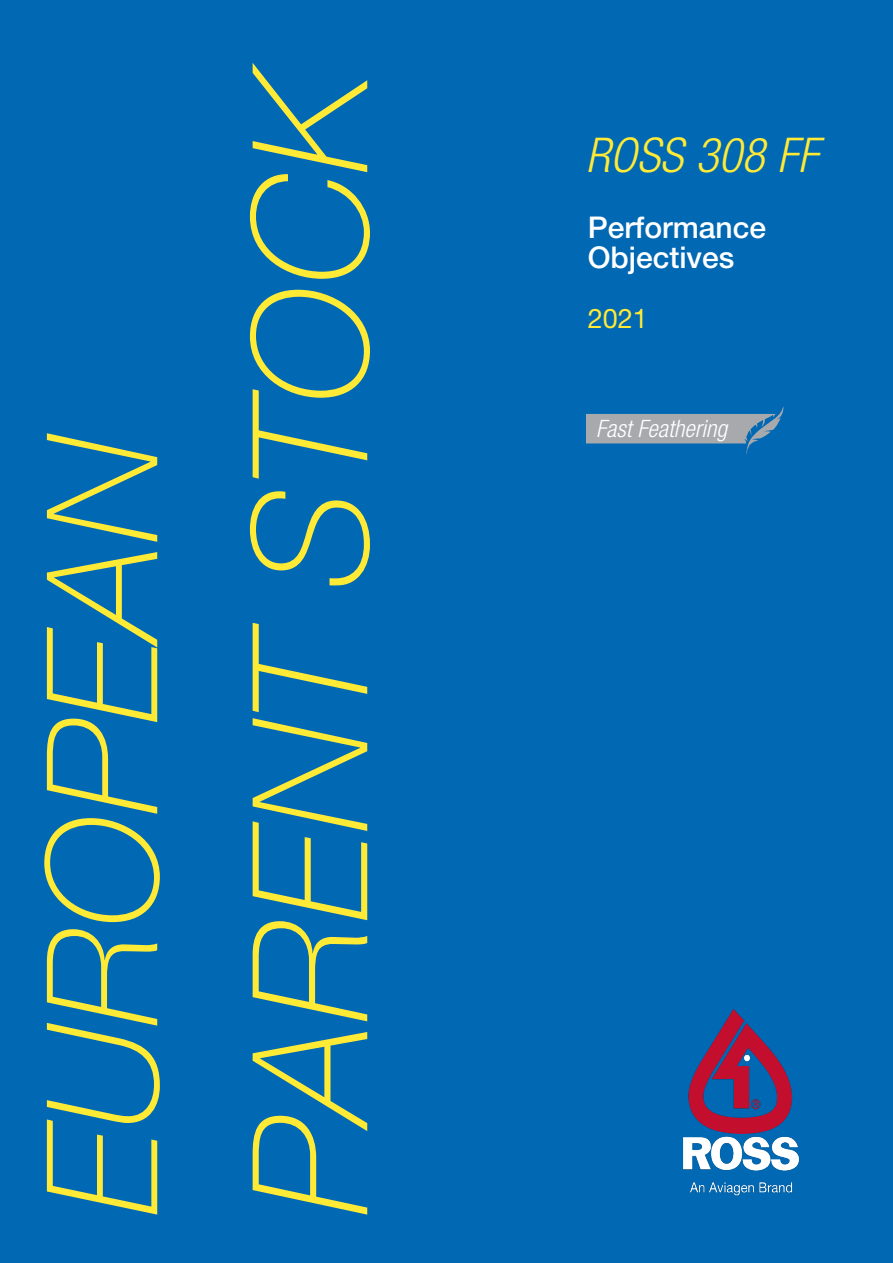
<style>
.page{position:relative;width:893px;height:1263px;background:#0168b3}
.page>*{position:absolute;margin:0;border:0;box-sizing:border-box;transform-origin:0 0}
.t1{font:italic 100 160.5px "Helvetica Neue";color:#ffea36}
.t2{font:italic 100 154.5px "Helvetica Neue";color:#ffea36}
.t3{font:italic 300 condensed 48px "Helvetica Neue LT Std";color:#ffea36}
.t4{font:500 30px/30px "Helvetica Neue LT Std";color:#fff}
.t5{font:27px "Helvetica Neue";color:#ffea36}
.t6{font:italic 300 condensed 24px "Helvetica Neue LT Std";color:#fff}
</style>
<div class="page">
<img style="left:683px;top:1009px;width:116px;height:187px">
<svg style="left:586px;top:406px;width:198px;height:49px"></svg>
<h2 class="t2" style="left:14px;top:1214px;width:783px;rotate:-90deg">EUROPEAN</h2>
<h1 class="t1" style="left:218px;top:1214px;width:1153px;rotate:-90deg">PARENT STOCK</h1>
<h3 class="t3" style="left:586px;top:128px;width:234px">ROSS 308 FF</h3>
<p class="t4" style="left:588px;top:212px;width:180px">Performance<br>Objectives</p>
<p class="t5" style="left:588px;top:302px;width:62px">2021</p>
<p class="t6" style="left:596px;top:415px;width:133px">Fast Feathering</p>
</div>
